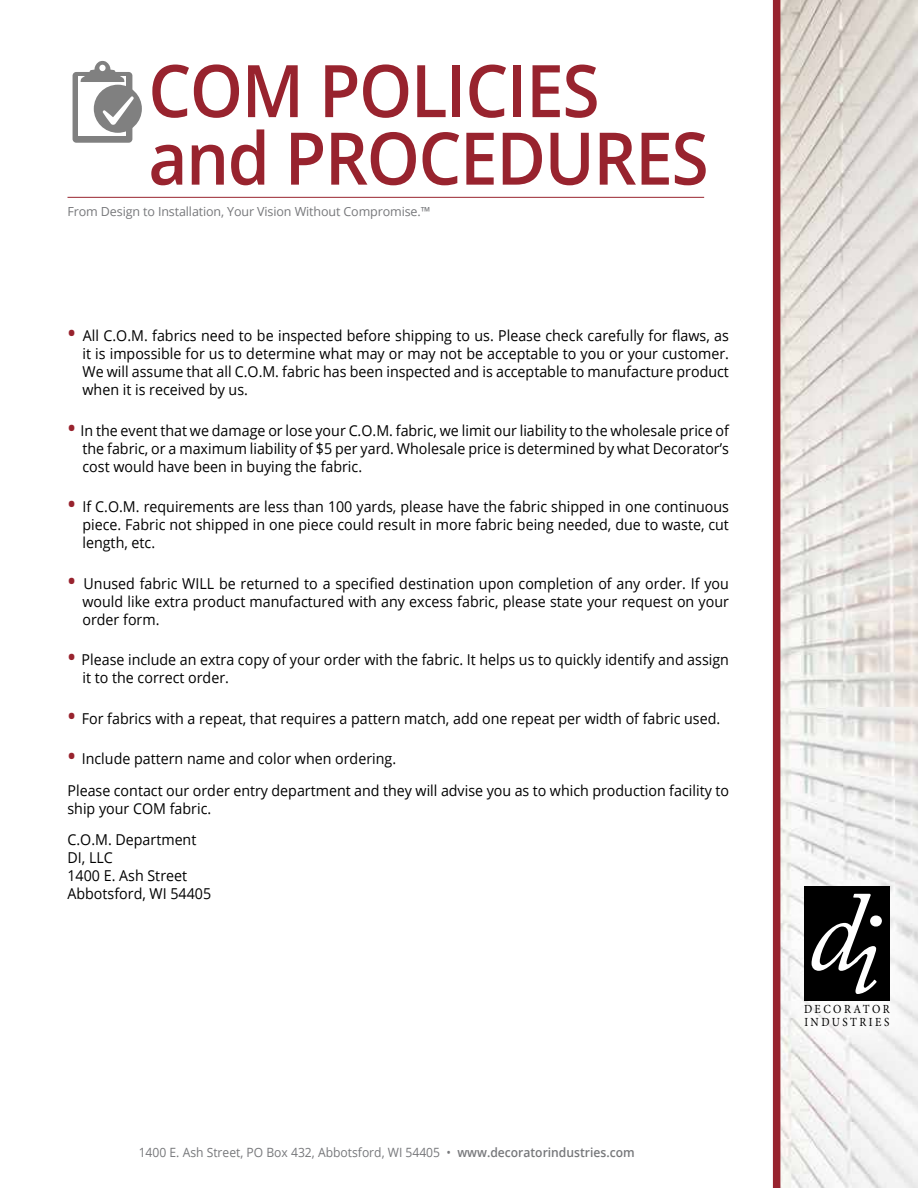
<style>
.page{position:relative;width:918px;height:1188px;background:#fff}
.page>*{position:absolute;margin:0;border:0;box-sizing:border-box;transform-origin:0 0}
.t1{font:600 72.6px/67.5px "Open Sans";letter-spacing:-.02em;color:#98232e;scale:.93 1}
.t2{font:15px/18px "Open Sans";color:#000;text-align:justify;scale:.95 1}
.t3{font:12.75px "Open Sans";color:#77787b;scale:.95 1}
.t4{font:12.6px "Open Sans";letter-spacing:-.01em;color:#77787b}
.t5{font:12.45px/12.5px "Minion Pro";letter-spacing:.22em;color:#000;scale:.9 1}
.s1{font-weight:600;font-size:22.5px;color:#98232e}
.s2{font-weight:600}
</style>
<div class="page">
<img style="left:780px;top:0;width:138px;height:1188px">
<div style="left:776px;top:858px;width:142px;height:202px;background:#fff;opacity:.76"></div>
<div style="left:804px;top:886px;width:86px;height:114px;background:#000"></div>
<svg style="left:812px;top:894px;width:70px;height:100px"></svg>
<div style="left:773px;top:0;width:7px;height:1188px;background:#98232e"></div>
<div style="left:73px;top:72px;width:59px;height:71px;background:linear-gradient(to right,#808080,#808080);border-radius:4px"></div>
<div style="left:79px;top:76px;width:47px;height:60px;background:#fff"></div>
<svg style="left:80px;top:61px;width:45px;height:21px"></svg>
<div style="left:94px;top:85px;width:48px;height:48px;background:#808080;border-radius:50%"></div>
<svg style="left:102px;top:96px;width:32px;height:29px"></svg>
<hr style="left:68px;top:197px;width:636px;height:1px;background:#98232e">
<h1 class="t1" style="left:148px;top:56px;width:604px">COM POLICIES and PROCEDURES</h1>
<p class="t4" style="left:68px;top:203px;width:364px">From Design to Installation, Your Vision Without Compromise.™</p>
<p class="t2" style="left:83px;top:326px;width:682px;text-indent:-15px"><span class="s1">•</span> All C.O.M. fabrics need to be inspected before shipping to us. Please check carefully for flaws, as it is impossible for us to determine what may or may not be acceptable to you or your customer.<br>We will assume that all C.O.M. fabric has been inspected and is acceptable to manufacture product when it is received by us.</p>
<p class="t2" style="left:83px;top:421px;width:682px;text-indent:-15px"><span class="s1">•</span> In the event that we damage or lose your C.O.M. fabric, we limit our liability to the wholesale price of the fabric, or a maximum liability of $5 per yard. Wholesale price is determined by what Decorator’s cost would have been in buying the fabric.</p>
<p class="t2" style="left:83px;top:497px;width:682px;text-indent:-15px"><span class="s1">•</span> If C.O.M. requirements are less than 100 yards, please have the fabric shipped in one continuous piece. Fabric not shipped in one piece could result in more fabric being needed, due to waste, cut length, etc.</p>
<p class="t2" style="left:83px;top:574px;width:682px;text-indent:-15px"><span class="s1">•</span> Unused fabric WILL be returned to a specified destination upon completion of any order. If you would like extra product manufactured with any excess fabric, please state your request on your order form.</p>
<p class="t2" style="left:82px;top:650px;width:682px;text-indent:-15px"><span class="s1">•</span> Please include an extra copy of your order with the fabric. It helps us to quickly identify and assign it to the correct order.</p>
<p class="t2" style="left:68px;top:709px;width:689px"><span class="s1">•</span> For fabrics with a repeat, that requires a pattern match, add one repeat per width of fabric used.</p>
<p class="t2" style="left:67px;top:743px;width:698px;line-height:31.5px"><span class="s1">•</span> Include pattern name and color when ordering.<br>Please contact our order entry department and they will advise you as to which production facility to</p>
<p class="t2" style="left:67px;top:792px;width:153px;line-height:31.5px">ship your COM fabric.<br>C.O.M. Department</p>
<p class="t2" style="left:67px;top:848px;width:153px;text-align:left">DI, LLC<br>1400 E. Ash Street<br>Abbotsford, WI 54405</p>
<p class="t3" style="left:139px;top:1143px;width:524px">1400 E. Ash Street, PO Box 432, Abbotsford, WI 54405 • <span class="s2">www.decoratorindustries.com</span></p>
<p class="t5" style="left:804px;top:1003px;width:97px">DECORATOR<br>INDUSTRIES</p>
</div>
